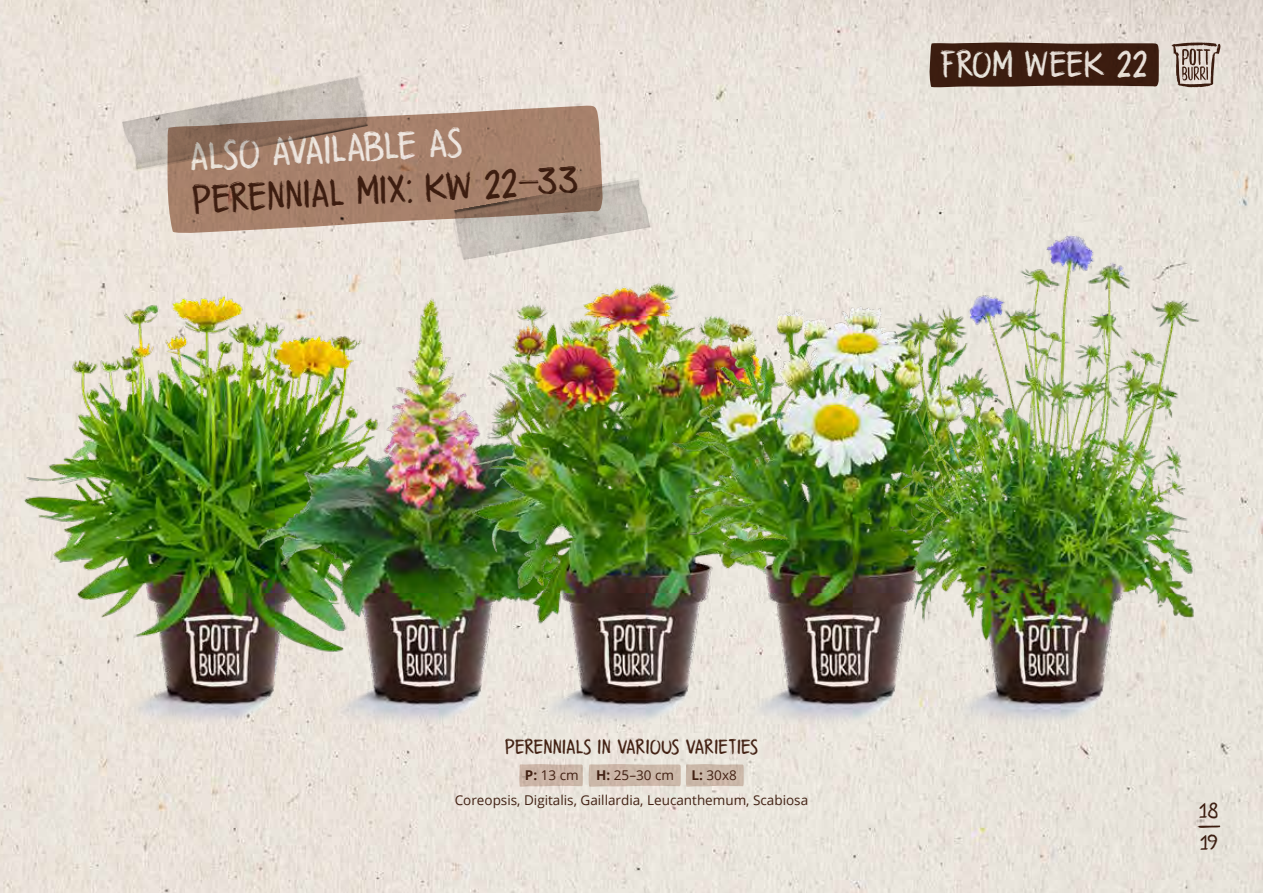
<style>
.page{position:relative;width:1263px;height:893px;background:#fff}
.page>*{position:absolute;margin:0;border:0;box-sizing:border-box;transform-origin:0 0}
.t1{font:40.65px "Attaboy";color:#422113}
.t2{font:40.65px "Attaboy";color:#fff}
.t3{font:37.35px "Attaboy";color:#fff}
.t4{font:21.45px/32.1px "Attaboy";color:#422113}
.t5{font:21px "Attaboy";letter-spacing:-.01em;color:#422113}
.t6{font:13.5px "Open Sans";color:#422113}
.s1{font-weight:700}
</style>
<div class="page">
<img style="left:0;top:0;width:1263px;height:893px">
<img style="left:0;top:224px;width:1px;height:647px">
<svg style="left:1197px;top:825px;width:23px;height:3px"></svg>
<img style="left:0;top:40px;width:162px;height:775px">
<img style="left:162px;top:40px;width:207px;height:775px">
<img style="left:369px;top:40px;width:208px;height:775px">
<img style="left:577px;top:40px;width:207px;height:775px">
<img style="left:784px;top:40px;width:479px;height:775px">
<svg style="left:1171px;top:42px;width:49px;height:45px;background:#aa9a91"></svg>
<svg style="left:928px;top:42px;width:231px;height:46px;background:#482b1e"></svg>
<svg style="left:519px;top:764px;width:225px;height:23px;background:#cebbad"></svg>
<svg style="left:165px;top:105px;width:438px;height:130px;background:#ae8c78"></svg>
<img style="left:122px;top:75px;width:249px;height:97px">
<img style="left:451px;top:177px;width:199px;height:84px">
<h1 class="t2" style="left:188px;top:130px;width:275px;rotate:-3deg">ALSO AVAILABLE AS</h1>
<h1 class="t1" style="left:191px;top:173px;width:388px;rotate:-3deg">PERENNIAL MIX: KW 22–33</h1>
<h2 class="t3" style="left:939px;top:40px;width:210px">FROM WEEK 22</h2>
<h3 class="t5" style="left:505px;top:733px;width:255px">PERENNIALS IN VARIOUS VARIETIES</h3>
<p class="t6" style="left:525px;top:766px;width:55px"><span class="s1">P:</span> 13 cm</p>
<p class="t6" style="left:596px;top:766px;width:79px"><span class="s1">H:</span> 25–30 cm</p>
<p class="t6" style="left:691px;top:766px;width:47px"><span class="s1">L:</span> 30x8</p>
<p class="t6" style="left:455px;top:791px;width:355px">Coreopsis, Digitalis, Gaillardia, Leucanthemum, Scabiosa</p>
<h3 class="t4" style="left:1199px;top:794px;width:21px">18<br>19</h3>
</div>
